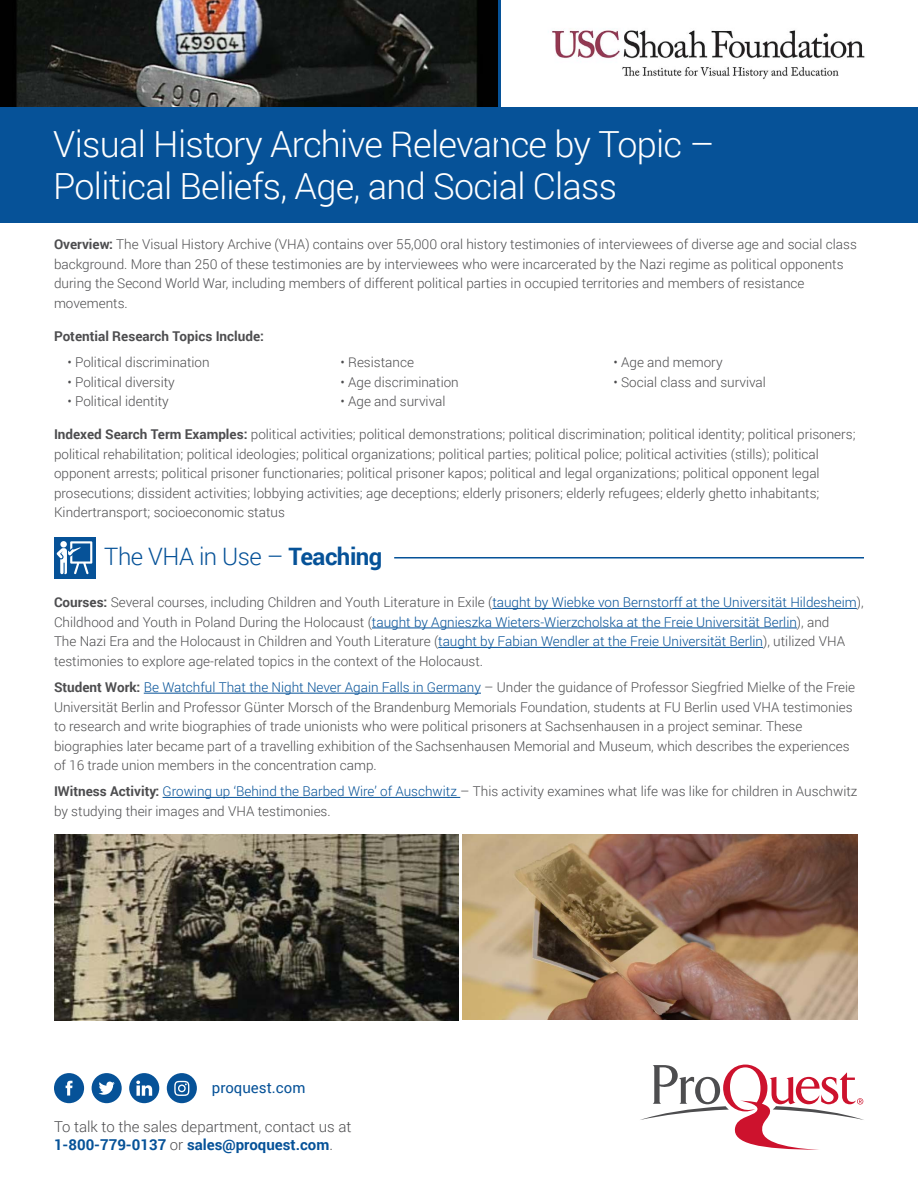
<style>
.page{position:relative;width:918px;height:1188px;background:#fff}
.page>*{position:absolute;margin:0;border:0;box-sizing:border-box;transform-origin:0 0}
.t1{font:300 36px/42px "Roboto";letter-spacing:-.02em;color:#fff}
.t2{font:300 24px "Roboto";letter-spacing:-.02em;color:#065298}
.t3{font:300 15px/18px "Roboto";color:#4d4d4f}
.t4{font:15px "Roboto";color:#065298}
.t5{font:300 13.5px/19.5px "Roboto";color:#4d4d4f}
.t6{font:700 13.5px "Roboto";color:#4d4d4f}
.s1{font-weight:700}
.s2{color:#065298}
.s3{font-weight:700;color:#065298}
</style>
<div class="page">
<img style="left:0;top:0;width:498px;height:107px">
<img style="left:462px;top:834px;width:396px;height:186px">
<img style="left:54px;top:834px;width:405px;height:186px">
<svg style="left:640px;top:1064px;width:224px;height:86px"></svg>
<div style="left:54px;top:1073px;width:30px;height:30px;background:#065298;border-radius:50%"></div>
<svg style="left:66px;top:1081px;width:7px;height:15px"></svg>
<div style="left:92px;top:1073px;width:30px;height:30px;background:#065298;border-radius:50%"></div>
<svg style="left:99px;top:1082px;width:16px;height:13px"></svg>
<div style="left:167px;top:1073px;width:30px;height:30px;background:#065298;border-radius:50%"></div>
<svg style="left:174px;top:1081px;width:15px;height:15px"></svg>
<div style="left:129px;top:1073px;width:30px;height:30px;background:#065298;border-radius:50%"></div>
<svg style="left:136px;top:1081px;width:16px;height:15px"></svg>
<hr style="left:492px;top:608px;width:365px;height:1px;background:#065298">
<hr style="left:372px;top:628px;width:425px;height:1px;background:#065298">
<hr style="left:438px;top:647px;width:325px;height:1px;background:#065298">
<hr style="left:144px;top:693px;width:337px;height:1px;background:#065298">
<hr style="left:163px;top:797px;width:297px;height:1px;background:#065298">
<div style="left:0;top:107px;width:918px;height:115px;background:#065298"></div>
<div style="left:54px;top:537px;width:41px;height:41px;background:#065298"></div>
<svg style="left:57px;top:541px;width:35px;height:33px"></svg>
<img style="left:551px;top:29px;width:314px;height:50px">
<hr style="left:498px;top:0;width:3px;height:141px;background:#065298">
<hr style="left:394px;top:557px;width:470px;height:2px;background:#065298">
<h1 class="t1" style="left:53px;top:122px;width:663px">Visual History Archive Relevance by Topic –<br>Political Beliefs, Age, and Social Class</h1>
<p class="t5" style="left:54px;top:234px;width:804px"><span class="s1">Overview:</span> The Visual History Archive (VHA) contains over 55,000 oral history testimonies of interviewees of diverse age and social class background. More than 250 of these testimonies are by interviewees who were incarcerated by the Nazi regime as political opponents during the Second World War, including members of different political parties in occupied territories and members of resistance movements.</p>
<p class="t6" style="left:54px;top:326px;width:212px">Potential Research Topics Include:</p>
<p class="t5" style="left:68px;top:352px;width:144px">• Political discrimination</p>
<p class="t5" style="left:68px;top:372px;width:109px">• Political diversity</p>
<p class="t5" style="left:68px;top:391px;width:103px">• Political identity</p>
<p class="t5" style="left:613px;top:352px;width:111px">• Age and memory</p>
<p class="t5" style="left:613px;top:372px;width:154px">• Social class and survival</p>
<p class="t5" style="left:340px;top:352px;width:75px">• Resistance</p>
<p class="t5" style="left:340px;top:372px;width:120px">• Age discrimination</p>
<p class="t5" style="left:340px;top:391px;width:107px">• Age and survival</p>
<p class="t5" style="left:54px;top:424px;width:803px"><span class="s1">Indexed Search Term Examples:</span> political activities; political demonstrations; political discrimination; political identity; political prisoners; political rehabilitation; political ideologies; political organizations; political parties; political police; political activities (stills); political opponent arrests; political prisoner functionaries; political prisoner kapos; political and legal organizations; political opponent legal prosecutions; dissident activities; lobbying activities; age deceptions; elderly prisoners; elderly refugees; elderly ghetto inhabitants; Kindertransport; socioeconomic status</p>
<h2 class="t2" style="left:104px;top:540px;width:280px">The VHA in Use – <span class="s1">Teaching</span></h2>
<p class="t5" style="left:54px;top:592px;width:811px"><span class="s1">Courses:</span> Several courses, including Children and Youth Literature in Exile (<span class="s2">taught by Wiebke von Bernstorff at the Universität Hildesheim</span>), Childhood and Youth in Poland During the Holocaust (<span class="s2">taught by Agnieszka Wieters-Wierzcholska at the Freie Universität Berlin</span>), and<br>The Nazi Era and the Holocaust in Children and Youth Literature (<span class="s2">taught by Fabian Wendler at the Freie Universität Berlin</span>), utilized VHA testimonies to explore age-related topics in the context of the Holocaust.</p>
<p class="t5" style="left:54px;top:677px;width:803px"><span class="s1">Student Work:</span> <span class="s2">Be Watchful That the Night Never Again Falls in Germany</span> – Under the guidance of Professor Siegfried Mielke of the Freie Universität Berlin and Professor Günter Morsch of the Brandenburg Memorials Foundation, students at FU Berlin used VHA testimonies to research and write biographies of trade unionists who were political prisoners at Sachsenhausen in a project seminar. These biographies later became part of a travelling exhibition of the Sachsenhausen Memorial and Museum, which describes the experiences of 16 trade union members in the concentration camp.</p>
<p class="t5" style="left:54px;top:781px;width:805px"><span class="s1">IWitness Activity:</span> <span class="s2">Growing up ‘Behind the Barbed Wire’ of Auschwitz</span> – This activity examines what life was like for children in Auschwitz by studying their images and VHA testimonies.</p>
<p class="t4" style="left:212px;top:1077px;width:95px">proquest.com</p>
<p class="t3" style="left:54px;top:1117px;width:299px">To talk to the sales department, contact us at<br><span class="s3">1-800-779-0137</span> or <span class="s3">sales@proquest.com</span>.</p>
</div>
